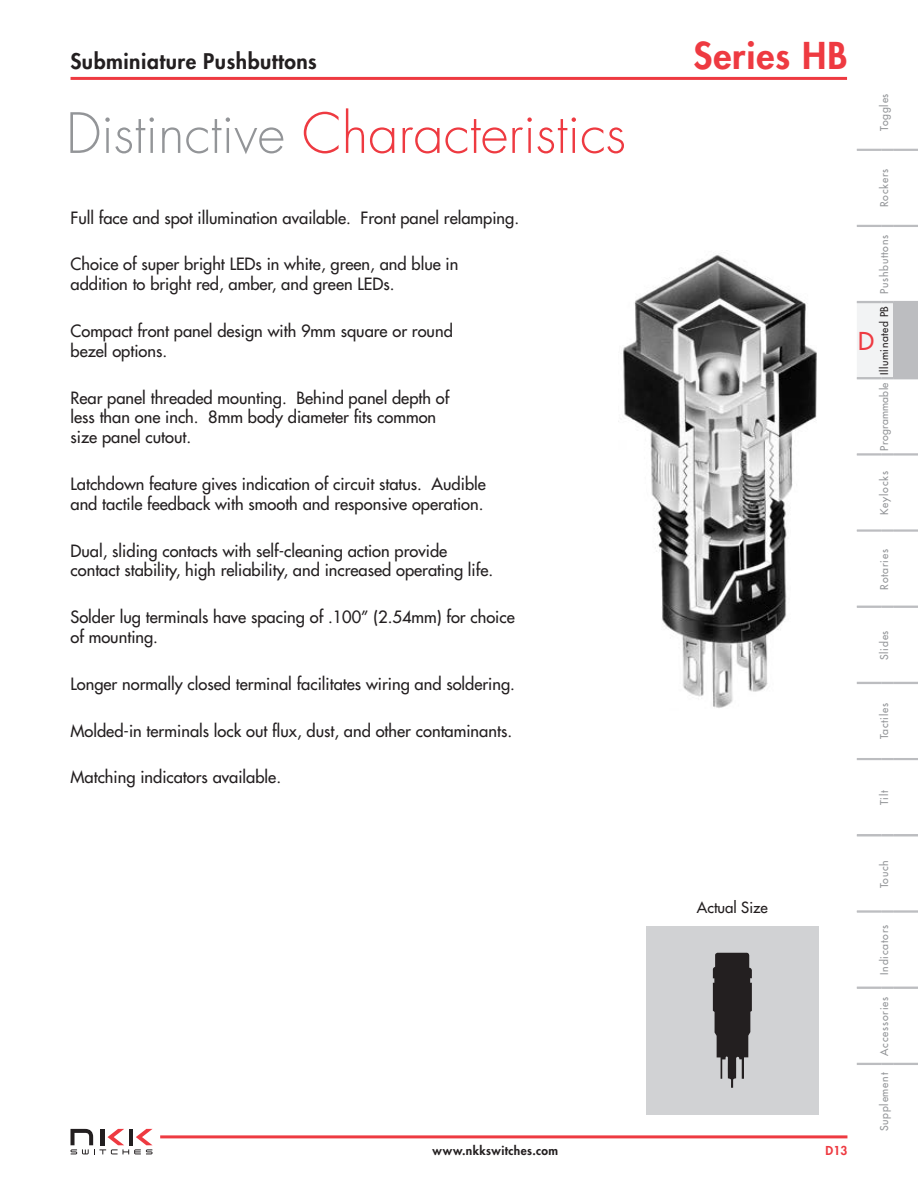
<style>
.page{position:relative;width:918px;height:1188px;background:#fff}
.page>*{position:absolute;margin:0;border:0;box-sizing:border-box;transform-origin:0 0}
.t1{font:300 54px "Futura Std";color:#ee3a41}
.t2{font:800 36px "Futura Std";letter-spacing:.025em;color:#ee3a41}
.t3{font:500 24px "Futura Std";color:#ee3a41}
.t4{font:800 21px "Futura Std";letter-spacing:.025em;color:#231f20}
.t5{font:500 16.5px/19.8px "Futura Std";color:#231f20}
.t6{font:500 15px "Futura Std";color:#231f20}
.t7{font:800 12px "Futura Std";letter-spacing:.035em;color:#231f20}
.t8{font:800 12px "Futura Std";color:#ee3a41}
.t9{font:500 10.5px "Futura Std";letter-spacing:.075em;color:#939598}
.t10{font:500 10.5px "Futura Std";letter-spacing:.05em;color:#231f20}
.t11{font:500 10.5px "Futura Std";letter-spacing:.025em;color:#939598}
.s1{color:#939598}
</style>
<div class="page">
<hr style="left:71px;top:77px;width:776px;height:3px;background:#ee3a41">
<svg style="left:71px;top:1129px;width:82px;height:25px"></svg>
<hr style="left:160px;top:1135px;width:687px;height:3px;background:#ee3a41">
<hr style="left:857px;top:911px;width:24px;height:2px;background:#bcbdc0">
<hr style="left:893px;top:911px;width:25px;height:2px;background:#bcbdc0">
<svg style="left:857px;top:987px;width:36px;height:2px"></svg>
<hr style="left:893px;top:987px;width:25px;height:2px;background:#bcbdc0">
<svg style="left:857px;top:1063px;width:61px;height:2px"></svg>
<hr style="left:857px;top:454px;width:24px;height:2px;background:#bcbdc0">
<hr style="left:857px;top:529px;width:24px;height:2px;background:#bcbdc0">
<hr style="left:893px;top:454px;width:25px;height:2px;background:#bcbdc0">
<hr style="left:893px;top:529px;width:25px;height:2px;background:#bcbdc0">
<hr style="left:857px;top:530px;width:24px;height:2px;background:#bcbdc0">
<svg style="left:881px;top:529px;width:12px;height:3px"></svg>
<hr style="left:893px;top:530px;width:25px;height:2px;background:#bcbdc0">
<svg style="left:857px;top:606px;width:36px;height:2px"></svg>
<hr style="left:893px;top:606px;width:25px;height:2px;background:#bcbdc0">
<svg style="left:857px;top:682px;width:61px;height:2px"></svg>
<hr style="left:857px;top:453px;width:24px;height:2px;background:#bcbdc0">
<svg style="left:881px;top:453px;width:12px;height:3px"></svg>
<svg style="left:857px;top:301px;width:61px;height:78px"></svg>
<hr style="left:893px;top:453px;width:25px;height:2px;background:#bcbdc0">
<svg style="left:857px;top:149px;width:36px;height:2px"></svg>
<hr style="left:893px;top:149px;width:25px;height:2px;background:#bcbdc0">
<svg style="left:857px;top:225px;width:61px;height:2px"></svg>
<hr style="left:857px;top:910px;width:24px;height:2px;background:#bcbdc0">
<svg style="left:881px;top:910px;width:12px;height:3px"></svg>
<hr style="left:893px;top:910px;width:25px;height:2px;background:#bcbdc0">
<svg style="left:857px;top:834px;width:36px;height:2px"></svg>
<svg style="left:857px;top:758px;width:61px;height:2px"></svg>
<hr style="left:893px;top:834px;width:25px;height:2px;background:#bcbdc0">
<img style="left:623px;top:255px;width:194px;height:453px">
<div style="left:646px;top:926px;width:173px;height:188px;background:#d1d2d4"></div>
<svg style="left:713px;top:953px;width:39px;height:135px"></svg>
<p class="t4" style="left:70px;top:48px;width:248px">Subminiature Pushbuttons</p>
<h2 class="t2" style="left:694px;top:33px;width:155px">Series HB</h2>
<h1 class="t1" style="left:66px;top:100px;width:562px"><span class="s1">Distinctive</span> Characteristics</h1>
<p class="t5" style="left:71px;top:208px;width:450px">Full face and spot illumination available. Front panel relamping.</p>
<p class="t5" style="left:71px;top:254px;width:389px">Choice of super bright LEDs in white, green, and blue in addition to bright red, amber, and green LEDs.</p>
<p class="t5" style="left:71px;top:321px;width:384px">Compact front panel design with 9mm square or round bezel options.</p>
<p class="t5" style="left:71px;top:388px;width:380px">Rear panel threaded mounting. Behind panel depth of less than one inch. 8mm body diameter fits common size panel cutout.</p>
<p class="t5" style="left:71px;top:474px;width:417px">Latchdown feature gives indication of circuit status. Audible and tactile feedback with smooth and responsive operation.</p>
<p class="t5" style="left:71px;top:541px;width:424px">Dual, sliding contacts with self-cleaning action provide contact stability, high reliability, and increased operating life.</p>
<p class="t5" style="left:71px;top:607px;width:446px">Solder lug terminals have spacing of .100” (2.54mm) for choice of mounting.</p>
<p class="t5" style="left:71px;top:674px;width:446px">Longer normally closed terminal facilitates wiring and soldering.</p>
<p class="t5" style="left:71px;top:721px;width:443px">Molded-in terminals lock out flux, dust, and other contaminants.</p>
<p class="t5" style="left:71px;top:767px;width:212px">Matching indicators available.</p>
<p class="t9" style="left:878px;top:131px;width:39px;rotate:-90deg">Toggles</p>
<p class="t9" style="left:878px;top:207px;width:40px;rotate:-90deg">Rockers</p>
<p class="t9" style="left:878px;top:294px;width:61px;rotate:-90deg">Pushbuttons</p>
<p class="t10" style="left:878px;top:375px;width:70px;rotate:-90deg">Illuminated PB</p>
<h3 class="t3" style="left:858px;top:326px;width:17px">D</h3>
<p class="t11" style="left:878px;top:451px;width:70px;rotate:-90deg">Programmable</p>
<p class="t9" style="left:878px;top:515px;width:45px;rotate:-90deg">Keylocks</p>
<p class="t9" style="left:878px;top:590px;width:42px;rotate:-90deg">Rotaries</p>
<p class="t9" style="left:878px;top:660px;width:31px;rotate:-90deg">Slides</p>
<p class="t9" style="left:878px;top:739px;width:38px;rotate:-90deg">Tactiles</p>
<p class="t9" style="left:878px;top:805px;width:16px;rotate:-90deg">Tilt</p>
<p class="t7" style="left:433px;top:1143px;width:127px">www.nkkswitches.com</p>
<p class="t6" style="left:697px;top:898px;width:73px">Actual Size</p>
<p class="t8" style="left:826px;top:1143px;width:23px">D13</p>
<p class="t9" style="left:878px;top:888px;width:30px;rotate:-90deg">Touch</p>
<p class="t9" style="left:878px;top:975px;width:51px;rotate:-90deg">Indicators</p>
<p class="t9" style="left:878px;top:1056px;width:60px;rotate:-90deg">Accessories</p>
<p class="t9" style="left:878px;top:1131px;width:60px;rotate:-90deg">Supplement</p>
</div>
